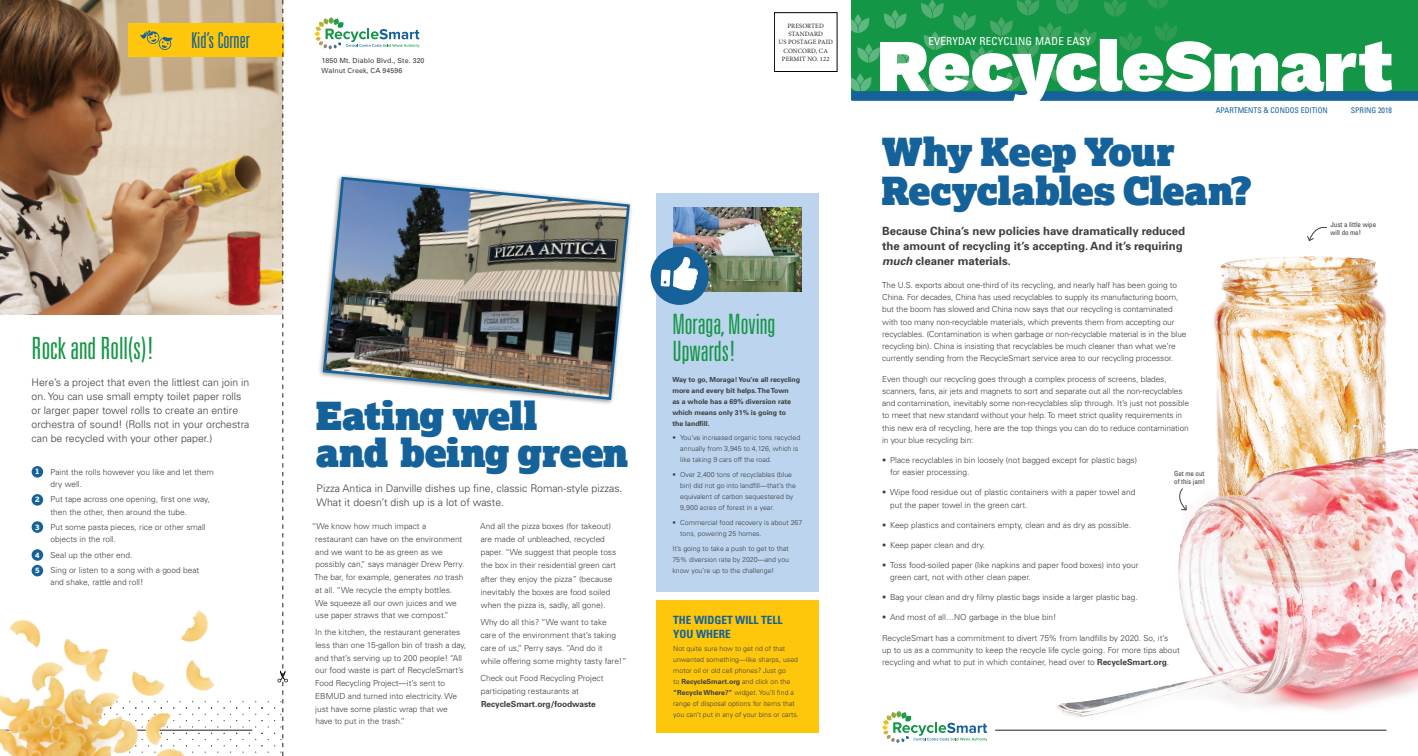
<style>
.page{position:relative;width:1418px;height:756px;background:#fff}
.page>*{position:absolute;margin:0;border:0;box-sizing:border-box;transform-origin:0 0}
.t1{font:900 74.38px "Work Sans";letter-spacing:-.01em;color:#fff}
.t2{font:38.5px/38.5px "Lexia Advertising";letter-spacing:-.005em;color:#156199}
.t3{font:300 ultra-condensed 30.62px "Univers";color:#149647}
.t4{font:300 ultra-condensed 28px/26.2px "Univers";color:#149647}
.t5{font:300 ultra-condensed 21.88px "Univers";color:#156199}
.Paragraph_Intro{font:700 11.38px/14.9px "Univers";color:#3e3e3f}
.Paragraph_Style_2{font:700 condensed 11.38px/13.7px "Univers";color:#156199}
.t6{font:condensed 10.94px "Univers";letter-spacing:.02em;color:#fff}
.Paragraph_Intro-2{font:300 10.5px/14px "Univers";color:#3e3e3f}
.t7{font:300 8.31px/12.2px "Univers";color:#3e3e3f}
.t8{font:condensed 7.88px "Univers";color:#156199}
.t9{font:800 7.88px "Lexia";color:#fff}
.Sidebar_Body{font:300 7px/10.9px "Univers";color:#3e3e3f}
.t10{font:700 7px/10.9px "Univers";color:#3e3e3f}
.t11{font:7px "Univers";letter-spacing:.01em;color:#3e3e3f}
.t12{font:condensed 7px/8.4px "Univers";color:#3e3e3f}
.t13{font:6.56px/8px "Minion Pro";letter-spacing:.01em;color:#231f20;text-align:center}
.s1{font-style:italic}
.s2{font-weight:700}
</style>
<div class="page">
<img style="left:1214px;top:256px;width:172px;height:182px">
<div style="left:656px;top:193px;width:163px;height:398px;background:#bcd4ed"></div>
<img style="left:673px;top:208px;width:128px;height:83px">
<svg style="left:650px;top:246px;width:59px;height:59px"></svg>
<div style="left:851px;top:0;width:567px;height:99px;background:#149647"></div>
<svg style="left:912px;top:78px;width:23px;height:13px"></svg>
<svg style="left:851px;top:0;width:95px;height:67px"></svg>
<svg style="left:851px;top:73px;width:21px;height:18px"></svg>
<svg style="left:953px;top:0;width:224px;height:91px"></svg>
<svg style="left:314px;top:18px;width:105px;height:32px"></svg>
<div style="left:774px;top:12px;width:63px;height:60px;border:1px solid #000"></div>
<div style="left:851px;top:91px;width:567px;height:10px;background:#156199"></div>
<svg style="left:882px;top:711px;width:105px;height:32px"></svg>
<div style="left:656px;top:601px;width:162px;height:132px;background:#fec70c"></div>
<img style="left:321px;top:175px;width:310px;height:226px">
<img style="left:0;top:0;width:79px;height:315px">
<div style="left:32px;top:466px;width:11px;height:12px;background:#156199;border-radius:50%"></div>
<div style="left:32px;top:494px;width:11px;height:12px;background:#156199;border-radius:50%"></div>
<div style="left:32px;top:521px;width:11px;height:12px;background:#156199;border-radius:50%"></div>
<div style="left:32px;top:549px;width:11px;height:12px;background:#156199;border-radius:50%"></div>
<div style="left:32px;top:565px;width:11px;height:11px;background:#156199;border-radius:50%"></div>
<svg style="left:79px;top:0;width:209px;height:756px"></svg>
<hr style="left:995px;top:730px;width:391px;height:1px;background:#231f20">
<img style="left:1057px;top:438px;width:361px;height:279px">
<svg style="left:1307px;top:226px;width:20px;height:16px"></svg>
<svg style="left:1174px;top:488px;width:13px;height:23px"></svg>
<img style="left:0;top:570px;width:266px;height:186px">
<p class="t5" style="left:191px;top:29px;width:61px">Kid’s Corner</p>
<p class="t3" style="left:32px;top:332px;width:124px">Rock and Roll(s)!</p>
<p class="Paragraph_Intro-2" style="left:32px;top:375px;width:219px">Here’s a project that even the littlest can join in on. You can use small empty toilet paper rolls or larger paper towel rolls to create an entire orchestra of sound! (Rolls not in your orchestra can be recycled with your other paper.)</p>
<p class="t9" style="left:35px;top:467px;width:6px">1</p>
<p class="t9" style="left:35px;top:494px;width:6px">2</p>
<p class="t9" style="left:35px;top:522px;width:6px">3</p>
<p class="t9" style="left:35px;top:550px;width:6px">4</p>
<p class="t7" style="left:51px;top:465px;width:165px">Paint the rolls however you like and let them dry well.</p>
<p class="t7" style="left:51px;top:493px;width:161px">Put tape across one opening, first one way, then the other, then around the tube.</p>
<p class="t7" style="left:51px;top:521px;width:157px">Put some pasta pieces, rice or other small objects in the roll.</p>
<p class="t7" style="left:51px;top:548px;width:83px">Seal up the other end.</p>
<p class="t7" style="left:51px;top:564px;width:150px">Sing or listen to a song with a good beat and shake, rattle and roll!</p>
<p class="t9" style="left:35px;top:565px;width:6px">5</p>
<p class="t11" style="left:322px;top:56px;width:104px">1850 Mt. Diablo Blvd., Ste. 320</p>
<p class="t11" style="left:322px;top:66px;width:82px">Walnut Creek, CA 94596</p>
<p class="t13" style="left:778px;top:22px;width:56px">PRESORTED<br>STANDARD<br>US POSTAGE PAID<br>CONCORD, CA<br>PERMIT NO. 122</p>
<p class="t2" style="left:316px;top:397px;width:314px;line-height:36.8px">Eating well<br>and being green</p>
<p class="Paragraph_Intro-2" style="left:317px;top:481px;width:307px">Pizza Antica in Danville dishes up fine, classic Roman-style pizzas.<br>What it doesn’t dish up is a lot of waste.</p>
<p class="t7" style="left:314px;top:520px;width:152px;line-height:12.8px;text-indent:-3px">“We know how much impact a restaurant can have on the environment and we want to be as green as we possibly can,” says manager Drew Perry.<br>The bar, for example, generates <span class="s1">no</span> trash at all. “We recycle the empty bottles.<br>We squeeze all our own juices and we use paper straws that we compost.”</p>
<p class="t7" style="left:315px;top:626px;width:153px;line-height:12.8px">In the kitchen, the restaurant generates less than one 15-gallon bin of trash a day, and that’s serving up to 200 people! “All our food waste is part of RecycleSmart’s Food Recycling Project—it’s sent to EBMUD and turned into electricity. We just have some plastic wrap that we have to put in the trash.”</p>
<p class="t7" style="left:480px;top:519px;width:137px;line-height:13.1px">And all the pizza boxes (for takeout) are made of unbleached, recycled paper. “We suggest that people toss the box in their residential green cart after they enjoy the pizza” (because inevitably the boxes are food soiled when the pizza is, sadly, all gone).</p>
<p class="t7" style="left:480px;top:615px;width:148px;line-height:13.1px">Why do all this? “We want to take<br>care of the environment that’s taking care of us,” Perry says. “And do it<br>while offering some mighty tasty fare!”</p>
<p class="t7" style="left:480px;top:671px;width:125px;line-height:13.1px">Check out Food Recycling Project participating restaurants at<br><span class="s2">RecycleSmart.org/foodwaste</span></p>
<p class="t4" style="left:672px;top:311px;width:104px">Moraga, Moving<br>Upwards!</p>
<p class="t10" style="left:672px;top:374px;width:129px">Way to go, Moraga! You’re all recycling more and every bit helps. The Town<br>as a whole has a 69% diversion rate which means only 31% is going to<br>the landfill.</p>
<p class="Sidebar_Body" style="left:680px;top:432px;width:121px;text-indent:-8px">• You’ve increased organic tons recycled annually from 3,945 to 4,126, which is like taking 9 cars off the road.</p>
<p class="Sidebar_Body" style="left:680px;top:469px;width:117px;text-indent:-8px">• Over 2,400 tons of recyclables (blue bin) did not go into landfill—that’s the equivalent of carbon sequestered by 9,900 acres of forest in a year.</p>
<p class="Sidebar_Body" style="left:680px;top:517px;width:124px;text-indent:-8px">• Commercial food recovery is about 267 tons, powering 25 homes.</p>
<p class="Sidebar_Body" style="left:672px;top:543px;width:118px;text-align:justify">It’s going to take a push to get to that 75% diversion rate by 2020—and you know you’re up to the challenge!</p>
<p class="Paragraph_Style_2" style="left:673px;top:613px;width:111px">THE WIDGET WILL TELL<br>YOU WHERE</p>
<p class="Sidebar_Body" style="left:673px;top:643px;width:127px">Not quite sure how to get rid of that unwanted something—like sharps, used motor oil or old cell phones? Just go<br>to <span class="s2">RecycleSmart.org</span> and click on the <span class="s2">“Recycle Where?”</span> widget. You’ll find a range of disposal options for items that you can’t put in any of your bins or carts.</p>
<p class="t6" style="left:928px;top:34px;width:164px">EVERYDAY RECYCLING MADE EASY</p>
<p class="t1" style="left:876px;top:23px;width:517px">RecycleSmart</p>
<p class="t8" style="left:1215px;top:105px;width:114px">APARTMENTS &amp; CONDOS EDITION</p>
<p class="t8" style="left:1350px;top:105px;width:43px">SPRING 2018</p>
<p class="t2" style="left:881px;top:131px;width:372px">Why Keep Your<br>Recyclables Clean?</p>
<p class="Paragraph_Intro" style="left:882px;top:223px;width:304px">Because China’s new policies have dramatically reduced the amount of recycling it’s accepting. And it’s requiring <span class="s1">much</span> cleaner materials.</p>
<p class="t7" style="left:882px;top:279px;width:306px">The U.S. exports about one-third of its recycling, and nearly half has been going to China. For decades, China has used recyclables to supply its manufacturing boom, but the boom has slowed and China now says that our recycling is contaminated with too many non-recyclable materials, which prevents them from accepting our recyclables. (Contamination is when garbage or non-recyclable material is in the blue recycling bin). China is insisting that recyclables be much cleaner than what we’re currently sending from the RecycleSmart service area to our recycling processor.</p>
<p class="t7" style="left:882px;top:372px;width:308px">Even though our recycling goes through a complex process of screens, blades, scanners, fans, air jets and magnets to sort and separate out all the non-recyclables and contamination, inevitably some non-recyclables slip through. It’s just not possible to meet that new standard without your help. To meet strict quality requirements in this new era of recycling, here are the top things you can do to reduce contamination in your blue recycling bin:</p>
<p class="t7" style="left:890px;top:454px;width:248px;text-indent:-8px">• Place recyclables in bin loosely (not bagged except for plastic bags) for easier processing.</p>
<p class="t7" style="left:890px;top:486px;width:247px;text-indent:-8px">• Wipe food residue out of plastic containers with a paper towel and put the paper towel in the green cart.</p>
<p class="t7" style="left:882px;top:518px;width:250px">• Keep plastics and containers empty, clean and as dry as possible.</p>
<p class="t7" style="left:882px;top:539px;width:105px">• Keep paper clean and dry.</p>
<p class="t7" style="left:890px;top:559px;width:250px;text-indent:-8px">• Toss food-soiled paper (like napkins and paper food boxes) into your green cart, not with other clean paper.</p>
<p class="t7" style="left:882px;top:591px;width:257px">• Bag your clean and dry filmy plastic bags inside a larger plastic bag.</p>
<p class="t7" style="left:882px;top:611px;width:176px">• And most of all…NO garbage in the blue bin!</p>
<p class="t7" style="left:882px;top:631px;width:299px">RecycleSmart has a commitment to divert 75% from landfills by 2020. So, it’s<br>up to us as a community to keep the recycle life cycle going. For more tips about recycling and what to put in which container, head over to <span class="s2">RecycleSmart.org</span>.</p>
<p class="t12" style="left:1174px;top:469px;width:33px">Get me out of this jam!</p>
<p class="t12" style="left:1330px;top:220px;width:47px">Just a little wipe will do me!</p>
</div>
